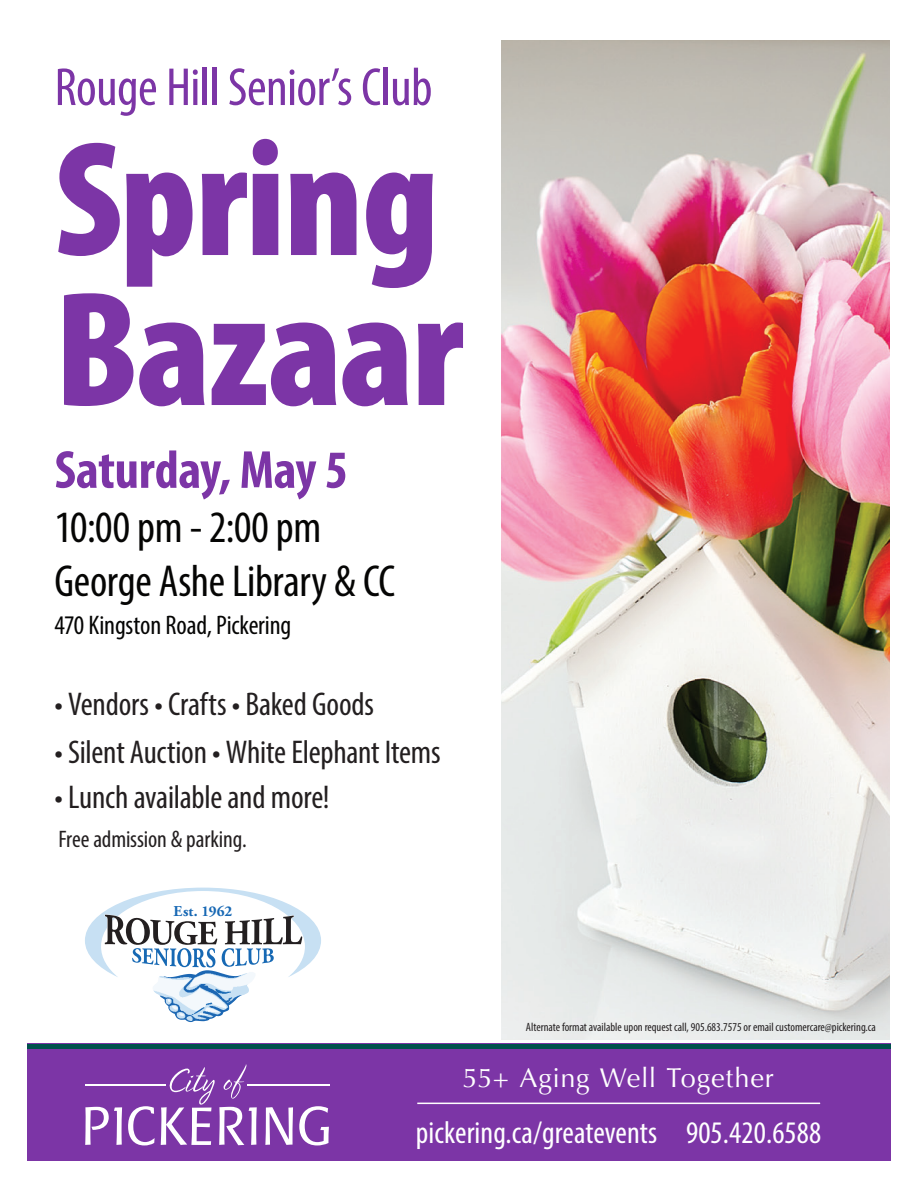
<style>
.page{position:relative;width:918px;height:1188px;background:#fff}
.page>*{position:absolute;margin:0;border:0;box-sizing:border-box;transform-origin:0 0}
.t1{font:900 condensed 165px/150px "Myriad Pro";letter-spacing:-.01em;color:#7c35a6}
.t2{font:condensed 54px "Myriad Pro";letter-spacing:-.01em;color:#7c35a6}
.t3{font:700 condensed 54px "Myriad Pro";letter-spacing:-.005em;color:#7c35a6}
.t4{font:condensed 45px/54px "Myriad Pro";letter-spacing:-.01em;color:#050504}
.t5{font:condensed 33px "Myriad Pro";letter-spacing:-.01em;color:#231f20}
.t6{font:condensed 31.5px "Myriad Pro";letter-spacing:.005em;color:#fff}
.t7{font:condensed 27px "Myriad Pro";letter-spacing:-.005em;color:#050504}
.t8{font:27px "Optima";letter-spacing:.03em;color:#fff}
.t9{font:condensed 24px "Myriad Pro";letter-spacing:-.005em;color:#231f20}
.t10{font:700 15px "Adobe Garamond Pro";letter-spacing:.015em;color:#1768b4}
.t11{font:condensed 12px "Myriad Pro";color:#231f20}
</style>
<div class="page">
<div style="left:27px;top:1043px;width:864px;height:118px;background:#7c35a6"></div>
<img style="left:502px;top:41px;width:387px;height:999px">
<hr style="left:27px;top:1045px;width:864px;height:4px;background:#00514d">
<svg style="left:85px;top:888px;width:236px;height:89px"></svg>
<img style="left:152px;top:970px;width:107px;height:52px">
<hr style="left:417px;top:1103px;width:403px;height:1px;background:#fff">
<hr style="left:85px;top:1084px;width:81px;height:1px;background:#fff">
<hr style="left:247px;top:1084px;width:82px;height:1px;background:#fff">
<svg style="left:85px;top:1107px;width:37px;height:38px"></svg>
<svg style="left:128px;top:1106px;width:27px;height:39px"></svg>
<svg style="left:161px;top:1064px;width:96px;height:81px"></svg>
<svg style="left:265px;top:1107px;width:28px;height:38px"></svg>
<svg style="left:299px;top:1106px;width:30px;height:39px"></svg>
<h2 class="t2" style="left:55px;top:55px;width:379px">Rouge Hill Senior’s Club</h2>
<h1 class="t1" style="left:55px;top:120px;width:410px">Spring<br>Bazaar</h1>
<h2 class="t3" style="left:55px;top:436px;width:295px">Saturday, May 5</h2>
<h3 class="t4" style="left:55px;top:499px;width:342px">10:00 pm - 2:00 pm<br>George Ashe Library &amp; CC</h3>
<h3 class="t7" style="left:55px;top:609px;width:238px">470 Kingston Road, Pickering</h3>
<h3 class="t5" style="left:55px;top:684px;width:321px">• Vendors • Crafts • Baked Goods</h3>
<h3 class="t5" style="left:55px;top:732px;width:388px">• Silent Auction • White Elephant Items</h3>
<h3 class="t5" style="left:55px;top:777px;width:277px">• Lunch available and more!</h3>
<h3 class="t9" style="left:58px;top:824px;width:190px">Free admission &amp; parking.</h3>
<p class="t10" style="left:174px;top:903px;width:60px">Est. 1962</p>
<p class="t11" style="left:526px;top:1020px;width:352px">Alternate format available upon request call, 905.683.7575 or email customercare@pickering.ca</p>
<h3 class="t8" style="left:462px;top:1060px;width:313px">55+ Aging Well Together</h3>
<h3 class="t6" style="left:416px;top:1114px;width:407px">pickering.ca/greatevents 905.420.6588</h3>
</div>
